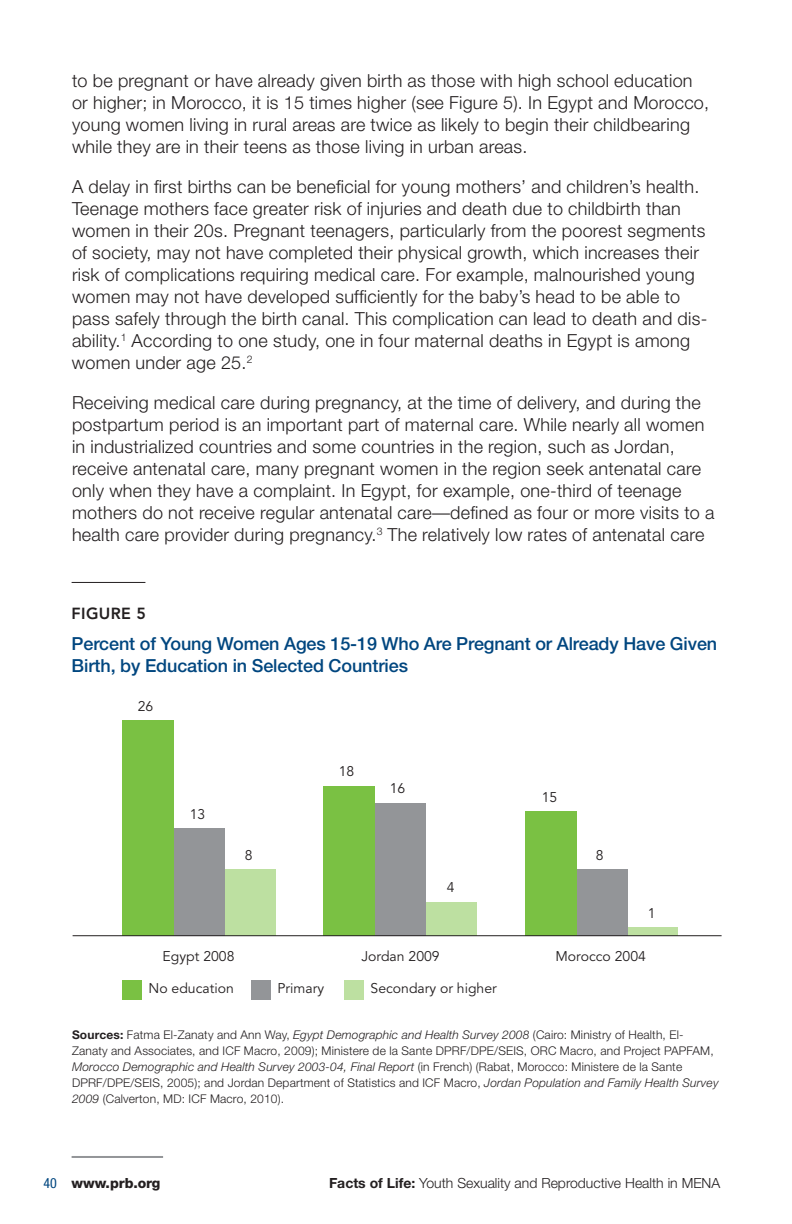
<style>
.page{position:relative;width:792px;height:1224px;background:#fff}
.page>*{position:absolute;margin:0;border:0;box-sizing:border-box;transform-origin:0 0}
.t1{font:300 18px/22px "Helvetica Neue";letter-spacing:.015em;color:#231f20}
.t2{font:500 18px/22px "Helvetica Neue";letter-spacing:-.005em;color:#00467f}
.t3{font:800 16px "Avenir";letter-spacing:.025em;color:#231f20}
.t4{font:14px "Avenir";color:#231f20}
.t5{font:300 14px "Helvetica Neue";color:#231f20}
.t6{font:800 14px "Helvetica Neue";color:#231f20}
.t7{font:300 12px/16px "Helvetica Neue";letter-spacing:.015em;color:#231f20}
.s1{font-weight:700}
.s2{font-style:italic}
.s3{font-weight:400;font-stretch:condensed;color:#00467f}
</style>
<div class="page">
<hr style="left:72px;top:1156px;width:91px;height:2px;background:#939598">
<div style="left:122px;top:980px;width:20px;height:20px;background:#7ac143"></div>
<div style="left:251px;top:980px;width:20px;height:20px;background:#939598"></div>
<div style="left:344px;top:980px;width:20px;height:20px;background:#bde0a1"></div>
<div style="left:224px;top:869px;width:51px;height:67px;background:#bde0a1"></div>
<div style="left:173px;top:828px;width:51px;height:108px;background:#939598"></div>
<div style="left:122px;top:720px;width:51px;height:216px;background:#7ac143"></div>
<div style="left:425px;top:903px;width:51px;height:33px;background:#bde0a1"></div>
<div style="left:374px;top:803px;width:52px;height:133px;background:#939598"></div>
<div style="left:324px;top:786px;width:51px;height:150px;background:#7ac143"></div>
<div style="left:627px;top:927px;width:51px;height:9px;background:#bde0a1"></div>
<div style="left:576px;top:869px;width:51px;height:67px;background:#939598"></div>
<div style="left:525px;top:811px;width:51px;height:125px;background:#7ac143"></div>
<hr style="left:73px;top:935px;width:649px;height:1px;background:#231f20">
<hr style="left:72px;top:582px;width:73px;height:1px;background:#231f20">
<p class="t1" style="left:72px;top:69px;width:639px">to be pregnant or have already given birth as those with high school education or higher; in Morocco, it is 15 times higher (see Figure 5). In Egypt and Morocco, young women living in rural areas are twice as likely to begin their childbearing while they are in their teens as those living in urban areas.</p>
<p class="t1" style="left:72px;top:175px;width:637px">A delay in first births can be beneficial for young mothers’ and children’s health.<br>Teenage mothers face greater risk of injuries and death due to childbirth than women in their 20s. Pregnant teenagers, particularly from the poorest segments of society, may not have completed their physical growth, which increases their risk of complications requiring medical care. For example, malnourished young women may not have developed sufficiently for the baby’s head to be able to pass safely through the birth canal. This complication can lead to death and dis&shy;ability.<sup>1</sup> According to one study, one in four maternal deaths in Egypt is among women under age 25.<sup>2</sup></p>
<p class="t1" style="left:72px;top:391px;width:644px">Receiving medical care during pregnancy, at the time of delivery, and during the postpartum period is an important part of maternal care. While nearly all women in industrialized countries and some countries in the region, such as Jordan, receive antenatal care, many pregnant women in the region seek antenatal care only when they have a complaint. In Egypt, for example, one-third of teenage mothers do not receive regular antenatal care—defined as four or more visits to a health care provider during pregnancy.<sup>3</sup> The relatively low rates of antenatal care</p>
<p class="t3" style="left:72px;top:604px;width:76px">FIGURE 5</p>
<p class="t2" style="left:72px;top:632px;width:647px">Percent of Young Women Ages 15-19 Who Are Pregnant or Already Have Given<br>Birth, by Education in Selected Countries</p>
<p class="t4" style="left:138px;top:699px;width:17px">26</p>
<p class="t4" style="left:190px;top:807px;width:17px">13</p>
<p class="t4" style="left:245px;top:848px;width:9px">8</p>
<p class="t4" style="left:339px;top:764px;width:17px">18</p>
<p class="t4" style="left:390px;top:781px;width:17px">16</p>
<p class="t4" style="left:447px;top:880px;width:9px">4</p>
<p class="t4" style="left:542px;top:790px;width:17px">15</p>
<p class="t4" style="left:596px;top:848px;width:9px">8</p>
<p class="t4" style="left:648px;top:906px;width:9px">1</p>
<p class="t4" style="left:163px;top:949px;width:73px">Egypt 2008</p>
<p class="t4" style="left:361px;top:949px;width:80px">Jordan 2009</p>
<p class="t4" style="left:555px;top:949px;width:92px">Morocco 2004</p>
<p class="t4" style="left:149px;top:981px;width:87px">No education</p>
<p class="t4" style="left:278px;top:981px;width:48px">Primary</p>
<p class="t4" style="left:371px;top:981px;width:128px">Secondary or higher</p>
<p class="t7" style="left:72px;top:1027px;width:648px"><span class="s1">Sources:</span> Fatma El-Zanaty and Ann Way, <span class="s2">Egypt Demographic and Health Survey 2008</span> (Cairo: Ministry of Health, El-Zanaty and Associates, and ICF Macro, 2009); Ministere de la Sante DPRF/DPE/SEIS, ORC Macro, and Project PAPFAM, <span class="s2">Morocco Demographic and Health Survey 2003-04, Final Report</span> (in French) (Rabat, Morocco: Ministere de la Sante DPRF/DPE/SEIS, 2005); and Jordan Department of Statistics and ICF Macro, <span class="s2">Jordan Population and Family Health Survey 2009</span> (Calverton, MD: ICF Macro, 2010).</p>
<p class="t6" style="left:44px;top:1174px;width:118px"><span class="s3">40</span> www.prb.org</p>
<p class="t5" style="left:329px;top:1175px;width:393px"><span class="s1">Facts of Life:</span> Youth Sexuality and Reproductive Health in MENA</p>
</div>
